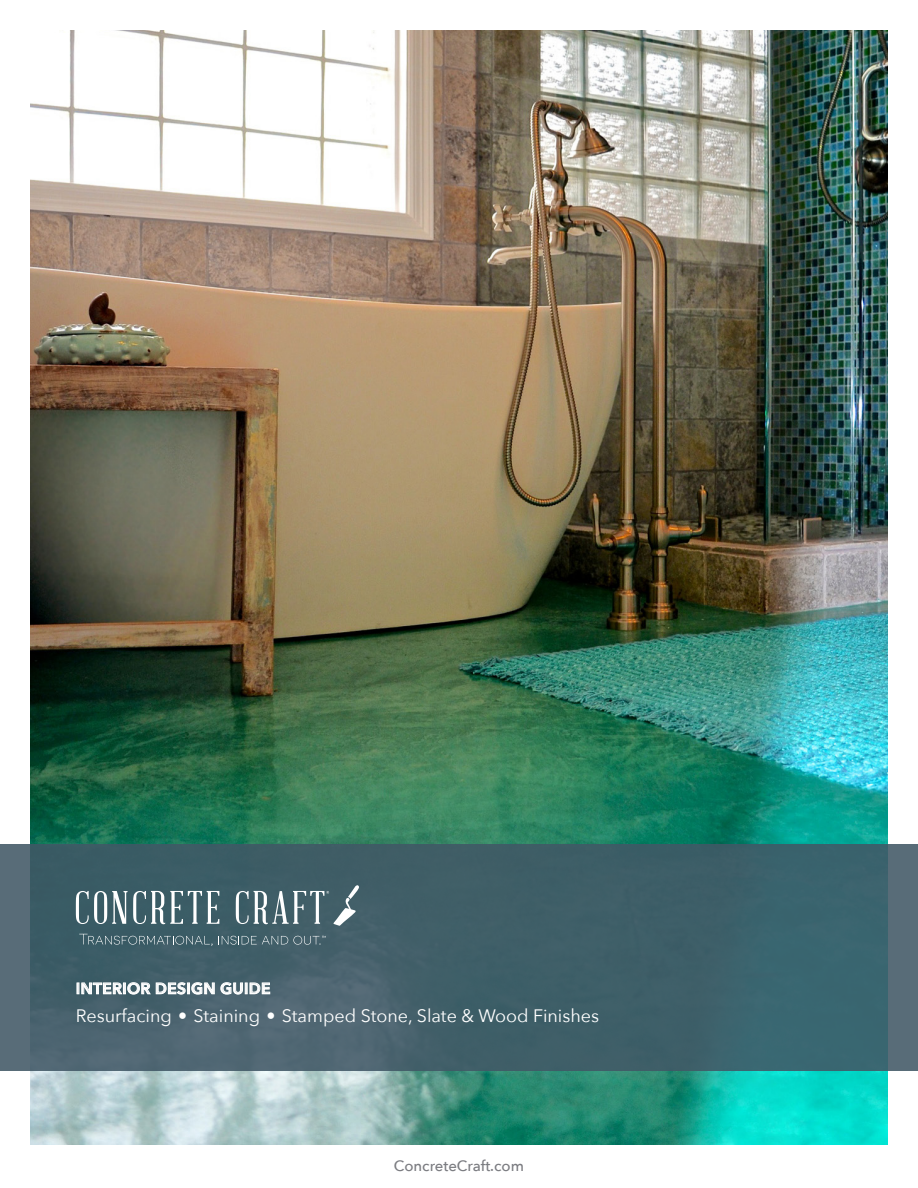
<style>
.page{position:relative;width:918px;height:1188px;background:#fff}
.page>*{position:absolute;margin:0;border:0;box-sizing:border-box;transform-origin:0 0}
.t1{font:18px "Avenir Next";color:#fff}
.t2{font:600 15.3px "Avenir Next";letter-spacing:.03em;color:#fff}
.t3{font:500 15px "Avenir Next";color:#7b7c81}
</style>
<div class="page">
<img style="left:30px;top:30px;width:858px;height:1115px">
<svg style="left:0;top:844px;width:918px;height:226px;background:#41616b"></svg>
<svg style="left:77px;top:982px;width:138px;height:12px;background:#90a0a7"></svg>
<svg style="left:221px;top:982px;width:49px;height:12px"></svg>
<svg style="left:76px;top:891px;width:143px;height:33px"></svg>
<svg style="left:236px;top:884px;width:124px;height:42px;background:#657d85"></svg>
<svg style="left:79px;top:934px;width:247px;height:12px;background:#536f78"></svg>
<p class="t2" style="left:76px;top:975px;width:196px">INTERIOR DESIGN GUIDE</p>
<p class="t1" style="left:76px;top:1001px;width:525px">Resurfacing • Staining • Stamped Stone, Slate &amp; Wood Finishes</p>
<p class="t3" style="left:394px;top:1153px;width:132px">ConcreteCraft.com</p>
</div>
